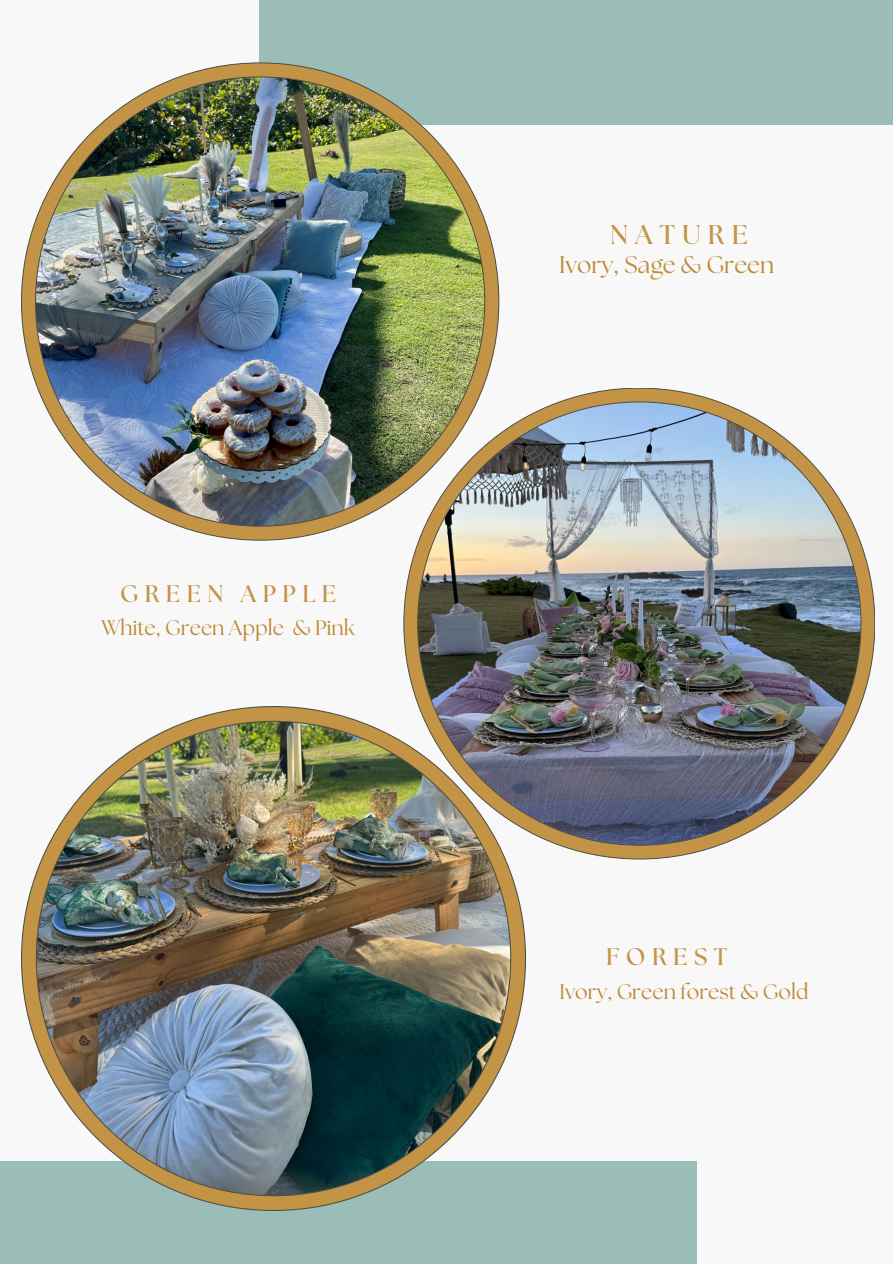
<style>
.page{position:relative;width:893px;height:1264px;background:#fff}
.page>*{position:absolute;margin:0;border:0;box-sizing:border-box;transform-origin:0 0}
.t1{font:700 27px "The Seasons";letter-spacing:.265em;color:#c39445}
.t2{font:24px "The Seasons";color:#be8a35}
.t3{font:700 24px "The Seasons";letter-spacing:.265em;color:#c39445}
.t4{font:21px "The Seasons";color:#be8a35}
</style>
<div class="page">
<div style="left:0;top:0;width:892px;height:1263px;background:#f8f8f8"></div>
<div style="left:260px;top:0;width:632px;height:125px;background:#9bbdb8"></div>
<img style="left:403px;top:388px;width:472px;height:471px">
<div style="left:0;top:1160px;width:696px;height:103px;background:#9bbdb8"></div>
<img style="left:21px;top:62px;width:478px;height:478px">
<img style="left:21px;top:706px;width:505px;height:504px">
<h2 class="t3" style="left:120px;top:583px;width:217px">GREEN APPLE</h2>
<p class="t4" style="left:101px;top:618px;width:255px">White, Green Apple &amp; Pink</p>
<h3 class="t1" style="left:610px;top:223px;width:139px">NATURE</h3>
<p class="t2" style="left:559px;top:254px;width:216px">Ivory, Sage &amp; Green</p>
<p class="t3" style="left:606px;top:946px;width:122px">FOREST</p>
<h2 class="t4" style="left:559px;top:982px;width:250px">Ivory, Green forest &amp; Gold</h2>
</div>
